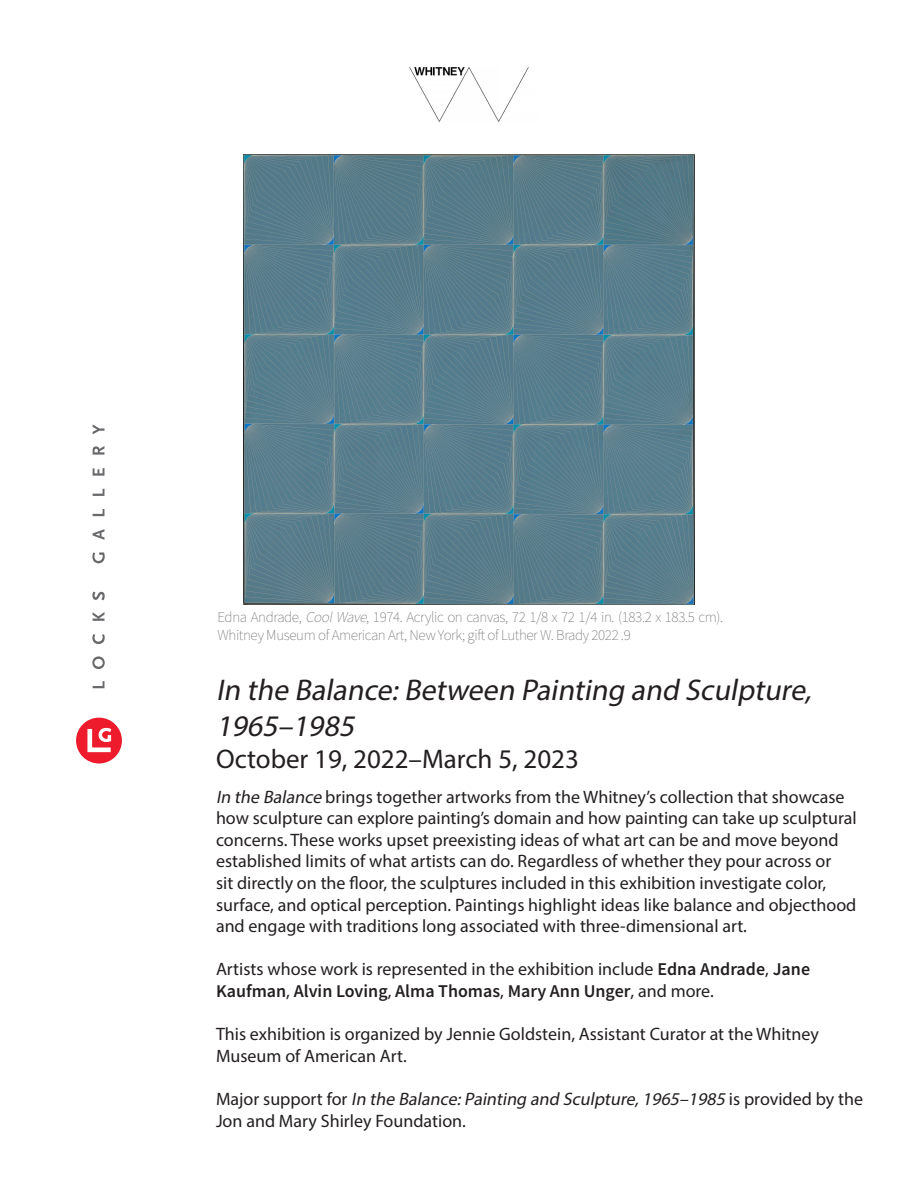
<style>
.page{position:relative;width:918px;height:1188px;background:#fff}
.page>*{position:absolute;margin:0;border:0;box-sizing:border-box;transform-origin:0 0}
.t1{font:italic 30px/36px "Myriad Pro";color:#231f20}
.t2{font:27px "Myriad Pro";color:#231f20}
.t3{font:18px/21.6px "Myriad Pro";color:#231f20}
.t4{font:200 15px/18px "Source Sans Pro";letter-spacing:-.025em;color:#69696c}
.s1{font-style:italic}
.s2{font-family:"Source Sans Pro";font-weight:600}
</style>
<div class="page">
<div style="left:76px;top:718px;width:46px;height:46px;background:#ee1b2c;border-radius:50%"></div>
<svg style="left:87px;top:727px;width:25px;height:26px"></svg>
<svg style="left:93px;top:681px;width:11px;height:7px"></svg>
<svg style="left:92px;top:656px;width:13px;height:13px"></svg>
<svg style="left:92px;top:634px;width:13px;height:10px"></svg>
<svg style="left:93px;top:612px;width:11px;height:9px"></svg>
<svg style="left:92px;top:592px;width:13px;height:8px"></svg>
<svg style="left:92px;top:552px;width:13px;height:11px"></svg>
<svg style="left:93px;top:529px;width:11px;height:11px"></svg>
<svg style="left:93px;top:509px;width:11px;height:7px"></svg>
<svg style="left:93px;top:489px;width:11px;height:7px"></svg>
<svg style="left:93px;top:468px;width:11px;height:8px"></svg>
<svg style="left:93px;top:446px;width:11px;height:9px"></svg>
<svg style="left:93px;top:425px;width:11px;height:9px"></svg>
<img style="left:409px;top:67px;width:120px;height:55px">
<img style="left:244px;top:155px;width:450px;height:450px">
<p class="t4" style="left:218px;top:608px;width:507px">Edna Andrade, <span class="s1">CoolWave</span>, 1974. Acrylic on canvas, 72 1/8 x 72 1/4 in. (183.2 x 183.5 cm).<br>Whitney Museum of American Art, New York; gift of Luther W. Brady 2022 .9</p>
<p class="t1" style="left:216px;top:671px;width:603px">In the Balance:Between Painting and Sculpture,<br>1965–1985</p>
<p class="t2" style="left:216px;top:742px;width:364px">October 19, 2022–March 5, 2023</p>
<p class="t3" style="left:216px;top:786px;width:642px"><span class="s1">In the Balance</span> brings together artworks from the Whitney’s collection that showcase how sculpture can explore painting’s domain and how painting can take up sculptural concerns. These works upset preexisting ideas of what art can be and move beyond established limits of what artists can do. Regardless of whether they pour across or<br>sit directly on the floor, the sculptures included in this exhibition investigate color, surface, and optical perception. Paintings highlight ideas like balance and objecthood and engage with traditions long associated with three-dimensional art.</p>
<p class="t3" style="left:216px;top:958px;width:596px">Artists whose work is represented in the exhibition include <span class="s2">Edna Andrade</span>, <span class="s2">Jane<br>Kaufman</span>, <span class="s2">Alvin Loving</span>, <span class="s2">Alma Thomas</span>, <span class="s2">Mary Ann Unger</span>, and more.</p>
<p class="t3" style="left:216px;top:1023px;width:605px">This exhibition is organized by Jennie Goldstein, Assistant Curator at the Whitney<br>Museum of American Art.</p>
<p class="t3" style="left:216px;top:1088px;width:649px">M aj o r s u p p o rt fo r <span class="s1">In the Balance:Painting and Sculpture,1965–1985</span> i s p rov i d e d by t h e<br>Jon and Mary Shirley Foundation.</p>
</div>
